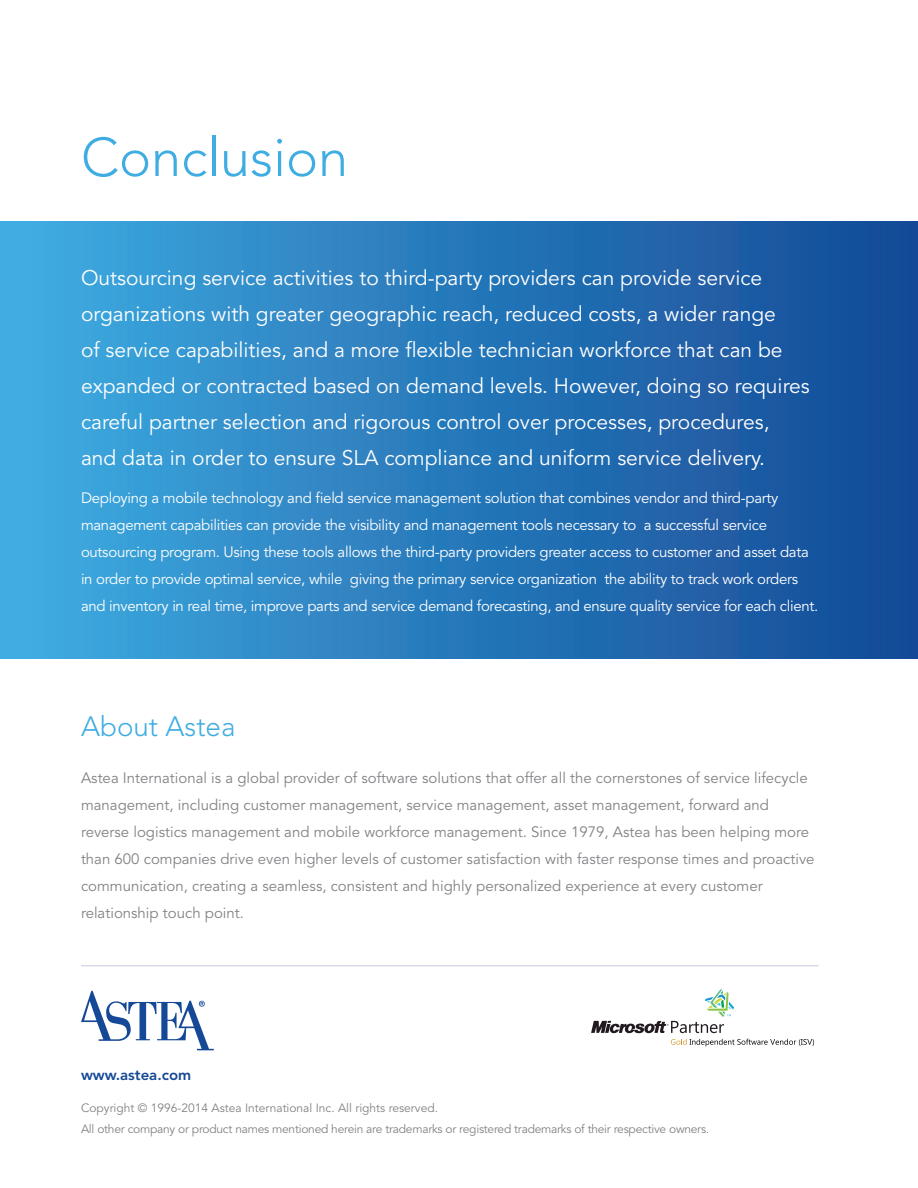
<style>
.page{position:relative;width:918px;height:1188px;background:#fff}
.page>*{position:absolute;margin:0;border:0;box-sizing:border-box;transform-origin:0 0}
.INTRO{font:300 54px "Avenir";color:#40ade2}
.INTRO-2{font:300 27.75px "Avenir";color:#40ade2}
.t1{font:21px/36px "Avenir";color:#fff}
._4_Body{font:15px/27px "Avenir";letter-spacing:-.02em;color:#fff}
._4_Body-2{font:15px/27px "Avenir";color:#808285}
._4_Body-3{font:800 15px "Avenir";color:#154897}
._4_Body-4{font:12px "Avenir";letter-spacing:-.02em;color:#808285}
._4_Body-5{font:12px "Avenir";color:#808285}
</style>
<div class="page">
<div style="left:0;top:221px;width:918px;height:438px;background:linear-gradient(to right,#40ace1,#124895)"></div>
<svg style="left:81px;top:991px;width:133px;height:59px"></svg>
<svg style="left:671px;top:1039px;width:143px;height:8px"></svg>
<svg style="left:591px;top:989px;width:143px;height:44px"></svg>
<hr style="left:81px;top:966px;width:738px;height:1px;background:#c6c9e2">
<p class="INTRO" style="left:81px;top:126px;width:269px">Conclusion</p>
<p class="t1" style="left:81px;top:261px;width:730px">Outsourcing service activities to third-party providers can provide service organizations with greater geographic reach, reduced costs, a wider range<br>of service capabilities, and a more flexible technician workforce that can be expanded or contracted based on demand levels. However, doing so requires careful partner selection and rigorous control over processes, procedures, and data in order to ensure SLA compliance and uniform service delivery.</p>
<p class="_4_Body" style="left:81px;top:485px;width:739px">Deploying a mobile technology and field service management solution that combines vendor and third-party management capabilities can provide the visibility and management tools necessary to a successful service outsourcing program. Using these tools allows the third-party providers greater access to customer and asset data in order to provide optimal service, while giving the primary service organization the ability to track work orders and inventory in real time, improve parts and service demand forecasting, and ensure quality service for each client.</p>
<p class="INTRO-2" style="left:81px;top:710px;width:156px">About Astea</p>
<p class="_4_Body-2" style="left:81px;top:765px;width:735px">Astea International is a global provider of software solutions that offer all the cornerstones of service lifecycle management, including customer management, service management, asset management, forward and reverse logistics management and mobile workforce management. Since 1979, Astea has been helping more than 600 companies drive even higher levels of customer satisfaction with faster response times and proactive communication, creating a seamless, consistent and highly personalized experience at every customer relationship touch point.</p>
<p class="_4_Body-3" style="left:81px;top:1066px;width:112px">www.astea.com</p>
<p class="_4_Body-5" style="left:81px;top:1101px;width:359px">Copyright © 1996-2014 Astea International Inc. All rights reserved.</p>
<p class="_4_Body-4" style="left:81px;top:1122px;width:630px">All other company or product names mentioned herein are trademarks or registered trademarks of their respective owners.</p>
</div>
